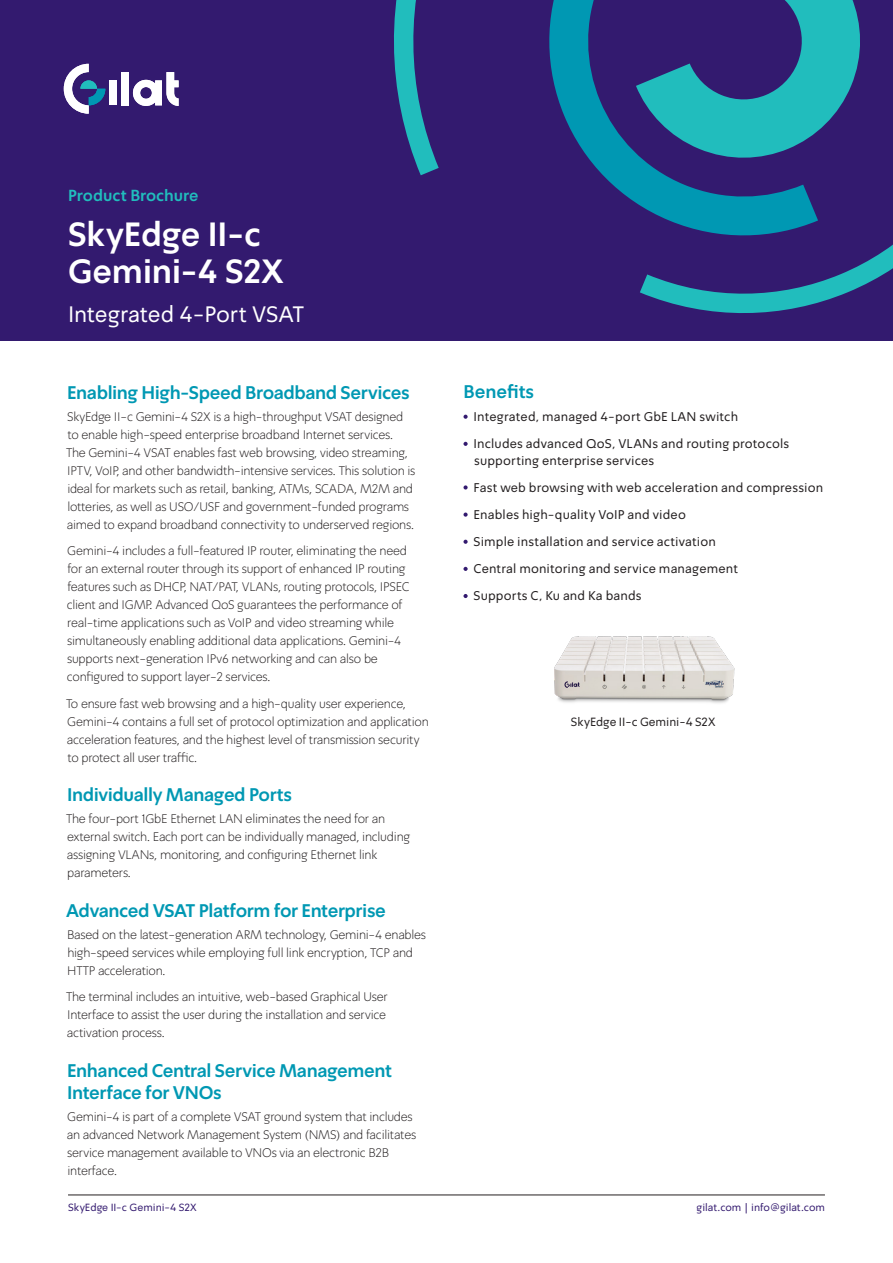
<style>
.page{position:relative;width:893px;height:1263px;background:#fff}
.page>*{position:absolute;margin:0;border:0;box-sizing:border-box;transform-origin:0 0}
.t1{font:700 33px "Simpler Pro";letter-spacing:-.005em;color:#fff}
.t2{font:22.5px "Simpler Pro";letter-spacing:-.005em;color:#fff}
.t3{font:700 18px "Simpler Pro";letter-spacing:-.02em;color:#0098b3}
.t4{font:700 15.75px "Simpler Pro";color:#21bdbd}
.t5{font:300 12.75px/18px "Simpler Pro";letter-spacing:-.02em;color:#231f20}
.t6{font:12.75px "Simpler Pro";letter-spacing:.015em;color:#231f20}
.t7{font:12px "Simpler Pro";letter-spacing:-.005em;color:#231f20}
.t8{font:10.5px "Simpler Pro";color:#331a6f}
</style>
<div class="page">
<div style="left:0;top:0;width:893px;height:340px;background:#331a6f"></div>
<svg style="left:394px;top:0;width:466px;height:175px"></svg>
<svg style="left:640px;top:137px;width:253px;height:176px"></svg>
<svg style="left:544px;top:0;width:274px;height:241px"></svg>
<svg style="left:64px;top:64px;width:41px;height:50px"></svg>
<div style="left:109px;top:80px;width:8px;height:25px;background:#fff"></div>
<div style="left:121px;top:72px;width:8px;height:33px;background:#fff"></div>
<svg style="left:133px;top:72px;width:46px;height:34px"></svg>
<svg style="left:463px;top:415px;width:5px;height:4px"></svg>
<svg style="left:463px;top:442px;width:5px;height:4px"></svg>
<svg style="left:463px;top:485px;width:5px;height:4px"></svg>
<svg style="left:463px;top:512px;width:5px;height:5px"></svg>
<svg style="left:463px;top:540px;width:5px;height:4px"></svg>
<svg style="left:463px;top:567px;width:5px;height:4px"></svg>
<svg style="left:463px;top:594px;width:5px;height:4px"></svg>
<hr style="left:68px;top:1195px;width:757px;height:1px;background:#231f20">
<img style="left:554px;top:636px;width:181px;height:67px">
<p class="t4" style="left:68px;top:185px;width:132px">Product Brochure</p>
<p class="t1" style="left:68px;top:213px;width:195px">SkyEdge c-I I</p>
<p class="t1" style="left:68px;top:251px;width:217px">Gemini- 4 X2S</p>
<p class="t2" style="left:68px;top:300px;width:238px">Integrated 4-Port VSAT</p>
<p class="t3" style="left:67px;top:381px;width:344px">Enabling High-Speed Broadband Services</p>
<p class="t5" style="left:67px;top:407px;width:338px">SkyEdge c-I I Gemini-4 i sX2S a high-throughput VSAT designed</p>
<p class="t5" style="left:67px;top:425px;width:327px">to enable high-speed enterprise broadband Internet services.</p>
<p class="t5" style="left:66px;top:443px;width:343px">The Gemini-4 VSAT enables fast web browsing, video streaming,</p>
<p class="t5" style="left:116px;top:461px;width:300px">, and other bandwidth-intensive services. This solution is</p>
<p class="t5" style="left:67px;top:461px;width:349px">IPTV, VoIP<br>ideal for markets such as retail, banking, ATMs, SCADA M, M2 and lotteries, as well as USO/USF and government-funded programs aimed to expand broadband connectivity to underserved regions.</p>
<p class="t5" style="left:67px;top:542px;width:341px">Gemini-4 includes a full-featured IP router, eliminating the need</p>
<p class="t5" style="left:67px;top:560px;width:340px">for an external router through its support of enhanced IP routing</p>
<p class="t5" style="left:184px;top:578px;width:228px">, NAT/PAT, VLANs, routing protocols, IPSEC</p>
<p class="t5" style="left:150px;top:578px;width:254px;text-indent:-82px">features such as DHCP<br>. Advanced QoS guarantees the performance of</p>
<p class="t5" style="left:67px;top:596px;width:336px">client and IGMP<br>real-time applications such as VoIP and video streaming while simultaneously enabling additional data applications. Gemini-4 supports next-generation IPv6 networking and can also be configured to support layer-2 services.</p>
<p class="t5" style="left:66px;top:694px;width:364px">To ensure fast web browsing and a high-quality user experience, Gemini-4 contains a full set of protocol optimization and application acceleration features, and the highest level of transmission security to protect all user traffic.</p>
<p class="t3" style="left:67px;top:783px;width:226px">Individually Managed Ports</p>
<p class="t5" style="left:66px;top:810px;width:346px">The four-port 1GbE Ethernet LAN eliminates the need for an external switch. Each port can be individually managed, including assigning VLANs, monitoring, and configuring Ethernet link parameters.</p>
<p class="t3" style="left:66px;top:899px;width:321px">Advanced VSAT Platform for Enterprise</p>
<p class="t5" style="left:67px;top:925px;width:360px">Based on the latest-generation ARM technology, Gemini-4 enables high-speed services while employing full link encryption, TCP and<br>HTTP acceleration.</p>
<p class="t5" style="left:66px;top:988px;width:323px">The terminal includes an intuitive, web-based Graphical User<br>Interface to assist the user during the installation and service activation process.</p>
<p class="t3" style="left:67px;top:1059px;width:326px">Enhanced Central Service Management</p>
<p class="t3" style="left:67px;top:1081px;width:156px">Interface for VNOs</p>
<p class="t5" style="left:67px;top:1108px;width:351px">Gemini-4 is part of a complete VSAT ground system that includes an advanced Network Management System (NMS) and facilitates service management available to VNOs via an electronic B2B interface.</p>
<p class="t8" style="left:68px;top:1201px;width:130px">SkyEdge c-I I Gemini- 4 X2S</p>
<p class="t3" style="left:463px;top:380px;width:72px">Benefits</p>
<p class="t6" style="left:473px;top:408px;width:266px">Integrated, managed 4-port GbE LAN switch</p>
<p class="t6" style="left:473px;top:436px;width:317px">Includes advanced QoS, VLANs and routing protocols</p>
<p class="t6" style="left:474px;top:452px;width:182px">supporting enterprise services</p>
<p class="t6" style="left:473px;top:479px;width:351px">Fast web browsing with web acceleration and compression</p>
<p class="t6" style="left:473px;top:506px;width:214px">Enables high-quality VoIP and video</p>
<p class="t6" style="left:473px;top:533px;width:244px">Simple installation and service activation</p>
<p class="t6" style="left:473px;top:561px;width:266px">Central monitoring and service management</p>
<p class="t6" style="left:473px;top:588px;width:170px">Supports C, Ku and Ka bands</p>
<p class="t7" style="left:571px;top:714px;width:146px">SkyEdge c-I I Gemini- 4 X2S</p>
<p class="t8" style="left:697px;top:1201px;width:130px">gilat.com | info@gilat.com</p>
</div>
